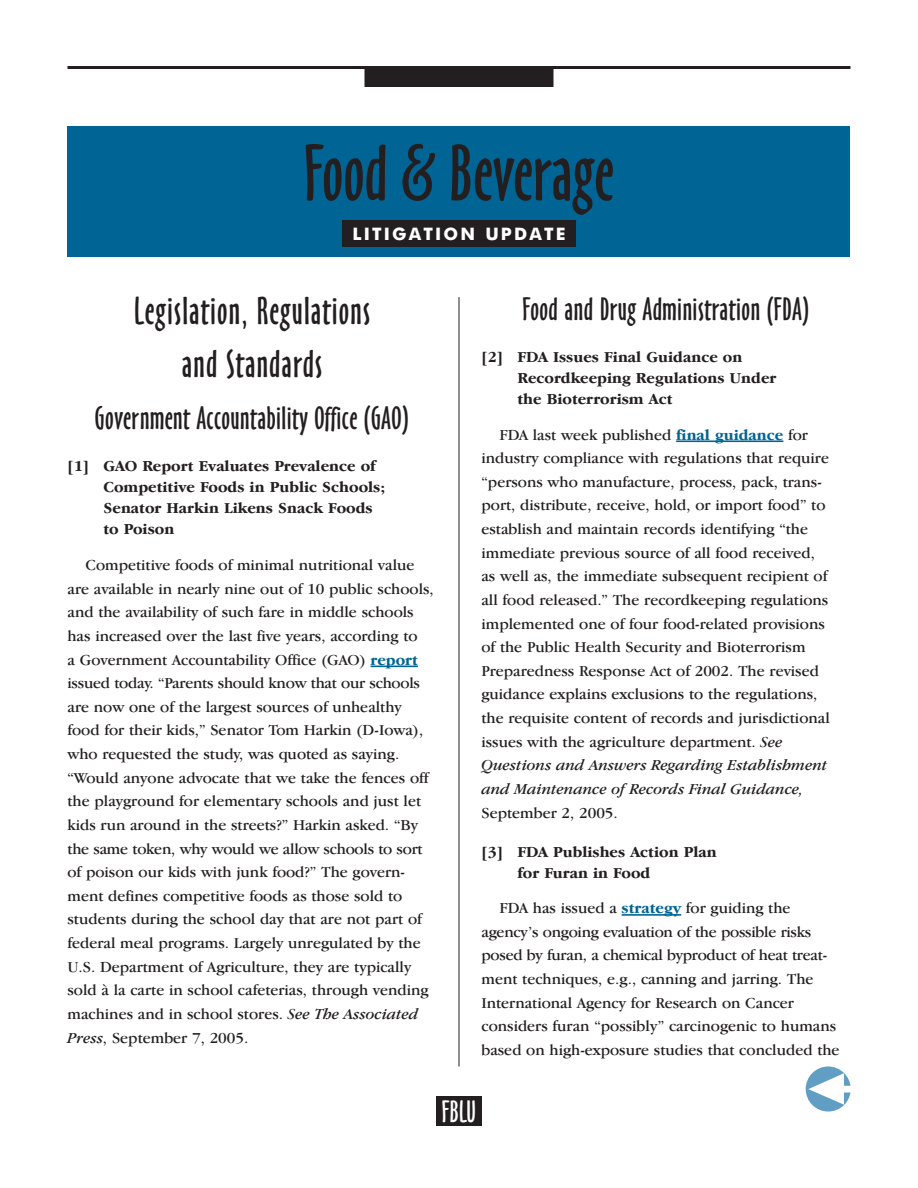
<style>
.page{position:relative;width:918px;height:1188px;background:#fff}
.page>*{position:absolute;margin:0;border:0;box-sizing:border-box;transform-origin:0 0}
.t1{font:73.5px "Oz Handicraft BT";color:#231f20}
.t2{font:36px/52.5px "Oz Handicraft BT";letter-spacing:.03em;color:#231f20;text-align:center}
.t3{font:30px "Oz Handicraft BT";letter-spacing:.015em;color:#231f20}
.t4{font:28.5px "Oz Handicraft BT";color:#fff}
.t5{font:700 17.25px "Futura BT";letter-spacing:.125em;color:#fff}
.t6{font:15.75px/23.7px "Garamond IT Cby BT";color:#231f20}
.t7{font:700 15.75px/21px "Garamond IT Cby BT";color:#231f20}
.s1{font-weight:700;color:#006494}
.s2{font-style:italic}
</style>
<div class="page">
<hr style="left:68px;top:66px;width:782px;height:3px;background:#231f20">
<div style="left:364px;top:69px;width:190px;height:18px;background:#231f20"></div>
<hr style="left:459px;top:297px;width:1px;height:770px;background:#231f20">
<div style="left:436px;top:1096px;width:46px;height:30px;background:#231f20"></div>
<svg style="left:806px;top:1066px;width:44px;height:46px"></svg>
<div style="left:68px;top:126px;width:782px;height:131px;background:#006494"></div>
<div style="left:342px;top:220px;width:234px;height:27px;background:#231f20"></div>
<hr style="left:371px;top:666px;width:41px;height:1px;background:#006494">
<hr style="left:676px;top:440px;width:107px;height:2px;background:#006494">
<hr style="left:622px;top:914px;width:59px;height:2px;background:#006494">
<h1 class="t1" style="left:304px;top:132px;width:312px">Food &amp; Beverage</h1>
<p class="t5" style="left:352px;top:224px;width:215px">LITIGATION UPDATE</p>
<h2 class="t2" style="left:134px;top:286px;width:238px">Legislation, Regulations and Standards</h2>
<h3 class="t3" style="left:95px;top:402px;width:315px">Government Accountability Office (GAO)</h3>
<p class="t7" style="left:103px;top:456px;width:283px;text-indent:-36px">[1] GAO Report Evaluates Prevalence of<br>Competitive Foods in Public Schools;<br>Senator Harkin Likens Snack Foods to Poison</p>
<p class="t6" style="left:67px;top:553px;width:368px;text-indent:18px">Competitive foods of minimal nutritional value are available in nearly nine out of 10 public schools, and the availability of such fare in middle schools has increased over the last five years, according to<br>a Government Accountability Office (GAO) <span class="s1">report </span>issued today. “Parents should know that our schools are now one of the largest sources of unhealthy food for their kids,” Senator Tom Harkin (D-Iowa), who requested the study, was quoted as saying. “Would anyone advocate that we take the fences off the playground for elementary schools and just let kids run around in the streets?” Harkin asked. “By the same token, why would we allow schools to sort of poison our kids with junk food?” The govern&shy;ment defines competitive foods as those sold to students during the school day that are not part of federal meal programs. Largely unregulated by the U.S. Department of Agriculture, they are typically sold à la carte in school cafeterias, through vending machines and in school stores. <span class="s2">See The Associated Press</span>, September 7, 2005.</p>
<h3 class="t3" style="left:523px;top:292px;width:288px">Food and Drug Administration (FDA)</h3>
<p class="t7" style="left:517px;top:346px;width:260px;text-indent:-36px">[2] FDA Issues Final Guidance on<br>Recordkeeping Regulations Under the Bioterrorism Act</p>
<p class="t6" style="left:481px;top:422px;width:350px;text-indent:18px">FDA last week published <span class="s1">final guidance</span> for industry compliance with regulations that require “persons who manufacture, process, pack, trans&shy;port, distribute, receive, hold, or import food” to establish and maintain records identifying “the immediate previous source of all food received, as well as, the immediate subsequent recipient of all food released.” The recordkeeping regulations implemented one of four food-related provisions of the Public Health Security and Bioterrorism Preparedness Response Act of 2002. The revised guidance explains exclusions to the regulations, the requisite content of records and jurisdictional issues with the agriculture department. <span class="s2">See Questions and Answers Regarding Establishment and Maintenance of Records Final Guidance,</span></p>
<p class="t6" style="left:481px;top:800px;width:138px">September 2, 2005.</p>
<p class="t7" style="left:517px;top:841px;width:201px;text-indent:-36px">[3] FDA Publishes Action Plan for Furan in Food</p>
<p class="t6" style="left:481px;top:896px;width:360px;text-indent:18px">FDA has issued a <span class="s1">strategy</span> for guiding the agency’s ongoing evaluation of the possible risks posed by furan, a chemical byproduct of heat treat&shy;ment techniques, e.g., canning and jarring. The International Agency for Research on Cancer considers furan “possibly” carcinogenic to humans based on high-exposure studies that concluded the</p>
<h3 class="t4" style="left:442px;top:1095px;width:36px">FBLU</h3>
</div>
